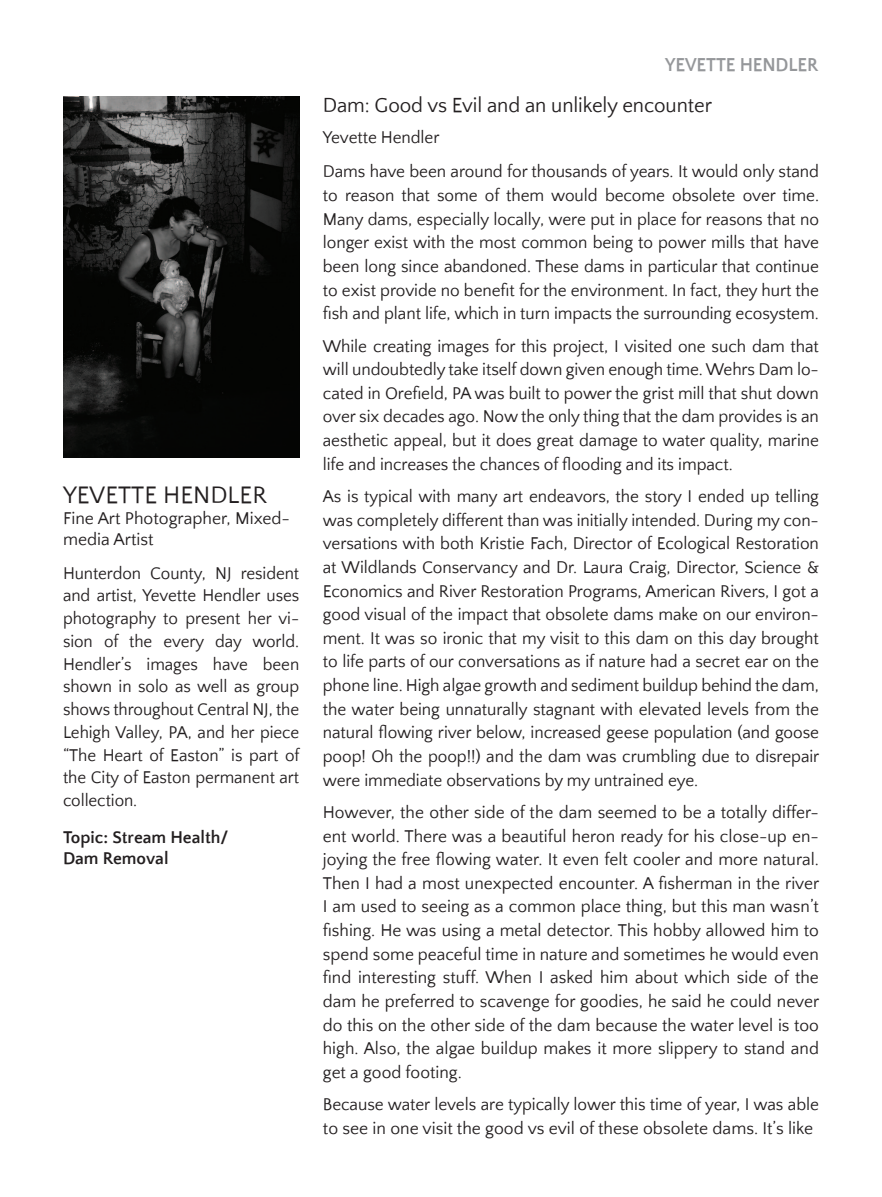
<style>
.page{position:relative;width:882px;height:1197px;background:#fff}
.page>*{position:absolute;margin:0;border:0;box-sizing:border-box;transform-origin:0 0}
.t1{font:24.5px "Quattrocento Sans";color:#231f20}
.t2{font:21px "Quattrocento Sans";letter-spacing:-.005em;color:#231f20}
.t3{font:700 19.25px "Quattrocento Sans";letter-spacing:-.01em;color:#95979a;scale:.96 1}
.t4{font:17.5px/23.6px "Quattrocento Sans";letter-spacing:-.005em;color:#231f20;text-align:justify}
.t5{font:700 17.5px "Quattrocento Sans";color:#231f20}
</style>
<div class="page">
<img style="left:63px;top:96px;width:236px;height:361px">
<p class="t1" style="left:63px;top:483px;width:205px">YEVETTE HENDLER</p>
<p class="t4" style="left:63px;top:509px;width:229px;line-height:21px">Fine Art Photographer, Mixed&shy;media Artist</p>
<p class="t4" style="left:63px;top:562px;width:238px;line-height:22.8px">Hunterdon County, NJ resident and artist, Yevette Hendler uses photography to present her vi&shy;sion of the every day world.<br>Hendler’s images have been shown in solo as well as group shows throughout Central NJ, the Lehigh Valley, PA, and her piece “The Heart of Easton” is part of the City of Easton permanent art collection.</p>
<p class="t5" style="left:63px;top:828px;width:167px">Topic: Stream Health/</p>
<p class="t5" style="left:63px;top:849px;width:107px">Dam Removal</p>
<p class="t3" style="left:665px;top:54px;width:161px">YEVETTE HENDLER</p>
<p class="t2" style="left:323px;top:94px;width:391px">Dam: Good vs Evil and an unlikely encounter</p>
<p class="t4" style="left:323px;top:126px;width:118px">Yevette Hendler</p>
<p class="t4" style="left:323px;top:161px;width:498px">Dams have been around for thousands of years. It would only stand to reason that some of them would become obsolete over time.<br>Many dams, especially locally, were put in place for reasons that no longer exist with the most common being to power mills that have been long since abandoned. These dams in particular that continue to exist provide no benefit for the environment. In fact, they hurt the fish and plant life, which in turn impacts the surrounding ecosystem.</p>
<p class="t4" style="left:323px;top:335px;width:498px">While creating images for this project, I visited one such dam that will undoubtedly take itself down given enough time. Wehrs Dam lo&shy;cated in Orefield, PA was built to power the grist mill that shut down over six decades ago. Now the only thing that the dam provides is an aesthetic appeal, but it does great damage to water quality, marine life and increases the chances of flooding and its impact.</p>
<p class="t4" style="left:323px;top:485px;width:498px">As is typical with many art endeavors, the story I ended up telling was completely different than was initially intended. During my con&shy;versations with both Kristie Fach, Director of Ecological Restoration at Wildlands Conservancy and Dr. Laura Craig, Director, Science &amp; Economics and River Restoration Programs, American Rivers, I got a good visual of the impact that obsolete dams make on our environ&shy;ment. It was so ironic that my visit to this dam on this day brought to life parts of our conversations as if nature had a secret ear on the phone line. High algae growth and sediment buildup behind the dam, the water being unnaturally stagnant with elevated levels from the natural flowing river below, increased geese population (and goose poop! Oh the poop!!) and the dam was crumbling due to disrepair were immediate observations by my untrained eye.</p>
<p class="t4" style="left:323px;top:801px;width:498px">However, the other side of the dam seemed to be a totally differ&shy;ent world. There was a beautiful heron ready for his close-up en&shy;joying the free flowing water. It even felt cooler and more natural.<br>Then I had a most unexpected encounter. A fisherman in the river I am used to seeing as a common place thing, but this man wasn’t fishing. He was using a metal detector. This hobby allowed him to spend some peaceful time in nature and sometimes he would even find interesting stuff. When I asked him about which side of the dam he preferred to scavenge for goodies, he said he could never do this on the other side of the dam because the water level is too high. Also, the algae buildup makes it more slippery to stand and get a good footing.</p>
<p class="t4" style="left:323px;top:1093px;width:498px">Because water levels are typically lower this time of year, I was able to see in one visit the good vs evil of these obsolete dams. It’s like</p>
</div>
